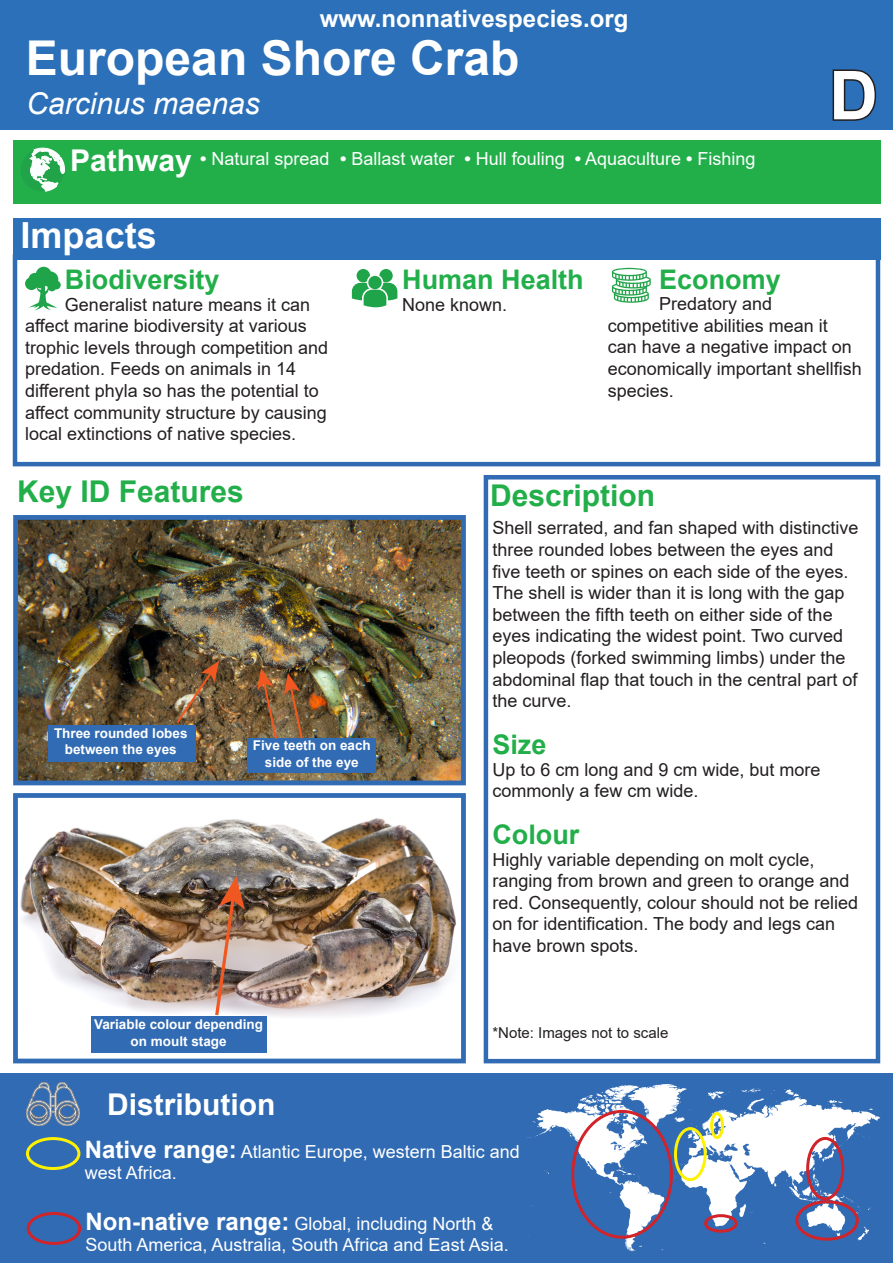
<style>
.page{position:relative;width:893px;height:1263px;background:#fff}
.page>*{position:absolute;margin:0;border:0;box-sizing:border-box;transform-origin:0 0}
.t1{font:700 67.5px "Arial";color:#fff}
.t2{font:700 48px "Arial";color:#fff}
.t3{font:700 36px "Arial";color:#fff}
.P1___P2_BLUE_TITLES{font:700 30px "Arial";color:#22af4a}
.t4{font:italic 30px "Arial";color:#fff}
.Impacts_titles{font:700 30px "Arial";color:#fff}
.t5{font:700 27px "Arial";color:#22af4a}
.nonnativespecies_lin{font:700 24px "Arial";color:#fff}
.t6{font:18px/21.6px "Arial";color:#231f20}
.t7{font:18px "Arial";color:#fff}
.t8{font:15px "Arial";color:#231f20}
.t9{font:700 13.5px/16.2px "Arial";color:#fff;text-align:center}
.s1{font-weight:700;font-size:30px}
.s2{font-weight:700}
.s3{font-weight:700;font-size:24px}
</style>
<div class="page">
<div style="left:0;top:0;width:893px;height:129px;background:#2b70b8"></div>
<div style="left:13px;top:140px;width:867px;height:64px;background:#22af4a"></div>
<svg style="left:21px;top:148px;width:44px;height:44px"></svg>
<div style="left:13px;top:254px;width:867px;height:212px;border:4px solid #316bb3"></div>
<svg style="left:25px;top:267px;width:36px;height:43px"></svg>
<div style="left:13px;top:218px;width:867px;height:41px;background:#2b70b8"></div>
<div style="left:0;top:1074px;width:893px;height:189px;background:#316bb3"></div>
<div style="left:484px;top:475px;width:396px;height:588px;border:4px solid #316bb3"></div>
<svg style="left:612px;top:268px;width:39px;height:35px"></svg>
<svg style="left:26px;top:1082px;width:54px;height:44px"></svg>
<svg style="left:352px;top:269px;width:45px;height:38px"></svg>
<div style="left:26px;top:1137px;width:54px;height:33px;border:3px solid #fff101;border-radius:50%"></div>
<div style="left:27px;top:1212px;width:54px;height:33px;border:3px solid #d1232a;border-radius:50%"></div>
<img style="left:20px;top:818px;width:436px;height:216px">
<div style="left:13px;top:793px;width:453px;height:270px;border:5px solid #316bb3"></div>
<img style="left:19px;top:521px;width:441px;height:258px">
<div style="left:13px;top:515px;width:453px;height:270px;border:5px solid #306bb3"></div>
<div style="left:48px;top:725px;width:148px;height:36px;background:#316bb3"></div>
<svg style="left:526px;top:1084px;width:354px;height:168px"></svg>
<div style="left:704px;top:1214px;width:34px;height:19px;border:3px solid #d1232a;border-radius:50%"></div>
<div style="left:795px;top:1200px;width:64px;height:41px;border:3px solid #d1232a;border-radius:50%"></div>
<div style="left:806px;top:1137px;width:38px;height:63px;border:3px solid #d1232a;border-radius:50%"></div>
<div style="left:571px;top:1110px;width:102px;height:129px;border:3px solid #d1232a;border-radius:50%"></div>
<div style="left:674px;top:1127px;width:33px;height:54px;border:3px solid #fff101;border-radius:50%"></div>
<div style="left:710px;top:1112px;width:14px;height:27px;border:3px solid #fff101;border-radius:50%"></div>
<div style="left:91px;top:1016px;width:175px;height:36px;background:#316bb3"></div>
<div style="left:247px;top:738px;width:129px;height:34px;background:#316bb3"></div>
<img style="left:171px;top:661px;width:48px;height:66px">
<img style="left:213px;top:876px;width:32px;height:140px">
<img style="left:257px;top:668px;width:52px;height:71px">
<svg style="left:832px;top:69px;width:45px;height:52px"></svg>
<p class="nonnativespecies_lin" style="left:320px;top:2px;width:310px">www.nonnativespecies.org</p>
<p class="t2" style="left:26px;top:24px;width:495px">European Shore Crab</p>
<p class="t4" style="left:27px;top:84px;width:235px">Carcinus maenas</p>
<p class="t7" style="left:70px;top:147px;width:687px"><span class="s1">Pathway</span> <span class="s2">•</span> Natural spread <span class="s2">•</span> Ballast water <span class="s2">•</span> Hull fouling <span class="s2">•</span> Aquaculture <span class="s2">•</span> Fishing</p>
<p class="t3" style="left:21px;top:210px;width:138px">Impacts</p>
<p class="t1" style="left:829px;top:48px;width:50px">D</p>
<p class="t5" style="left:65px;top:261px;width:156px">Biodiversity</p>
<p class="t6" style="left:25px;top:293px;width:305px;text-indent:40px">Generalist nature means it can affect marine biodiversity at various trophic levels through competition and predation. Feeds on animals in 14 different phyla so has the potential to affect community structure by causing local extinctions of native species.</p>
<p class="P1___P2_BLUE_TITLES" style="left:17px;top:470px;width:228px">Key ID Features</p>
<p class="t9" style="left:54px;top:725px;width:135px">Three rounded lobes between the eyes</p>
<p class="t9" style="left:253px;top:738px;width:119px">Five teeth on each side of the eye</p>
<p class="t9" style="left:94px;top:1017px;width:170px">Variable colour depending on moult stage</p>
<p class="t5" style="left:402px;top:261px;width:183px">Human Health</p>
<p class="t6" style="left:402px;top:293px;width:107px">None known.</p>
<p class="t5" style="left:659px;top:260px;width:123px">Economy</p>
<p class="t6" style="left:608px;top:293px;width:256px;text-indent:51px">Predatory and competitive abilities mean it<br>can have a negative impact on economically important shellfish species.</p>
<p class="P1___P2_BLUE_TITLES" style="left:490px;top:474px;width:167px">Description</p>
<p class="t6" style="left:492px;top:517px;width:368px">Shell serrated, and fan shaped with distinctive three rounded lobes between the eyes and five teeth or spines on each side of the eyes.<br>The shell is wider than it is long with the gap between the fifth teeth on either side of the eyes indicating the widest point. Two curved pleopods (forked swimming limbs) under the abdominal flap that touch in the central part of the curve.</p>
<p class="t5" style="left:492px;top:725px;width:56px">Size</p>
<p class="t6" style="left:492px;top:758px;width:330px">Up to 6 cm long and 9 cm wide, but more commonly a few cm wide.</p>
<p class="t5" style="left:492px;top:815px;width:88px">Colour</p>
<p class="t6" style="left:492px;top:848px;width:367px">Highly variable depending on molt cycle, ranging from brown and green to orange and red. Consequently, colour should not be relied on for identification. The body and legs can have brown spots.</p>
<p class="t8" style="left:492px;top:1023px;width:177px">*Note: Images not to scale</p>
<p class="Impacts_titles" style="left:107px;top:1083px;width:170px">Distribution</p>
<p class="t7" style="left:85px;top:1139px;width:437px"><span class="s3">Native range:</span> Atlantic Europe, western Baltic and</p>
<p class="t7" style="left:85px;top:1160px;width:94px">west Africa.</p>
<p class="t7" style="left:85px;top:1211px;width:410px"><span class="s3">Non-native range:</span> Global, including North &amp;</p>
<p class="t7" style="left:85px;top:1232px;width:425px">South America, Australia, South Africa and East Asia.</p>
</div>
